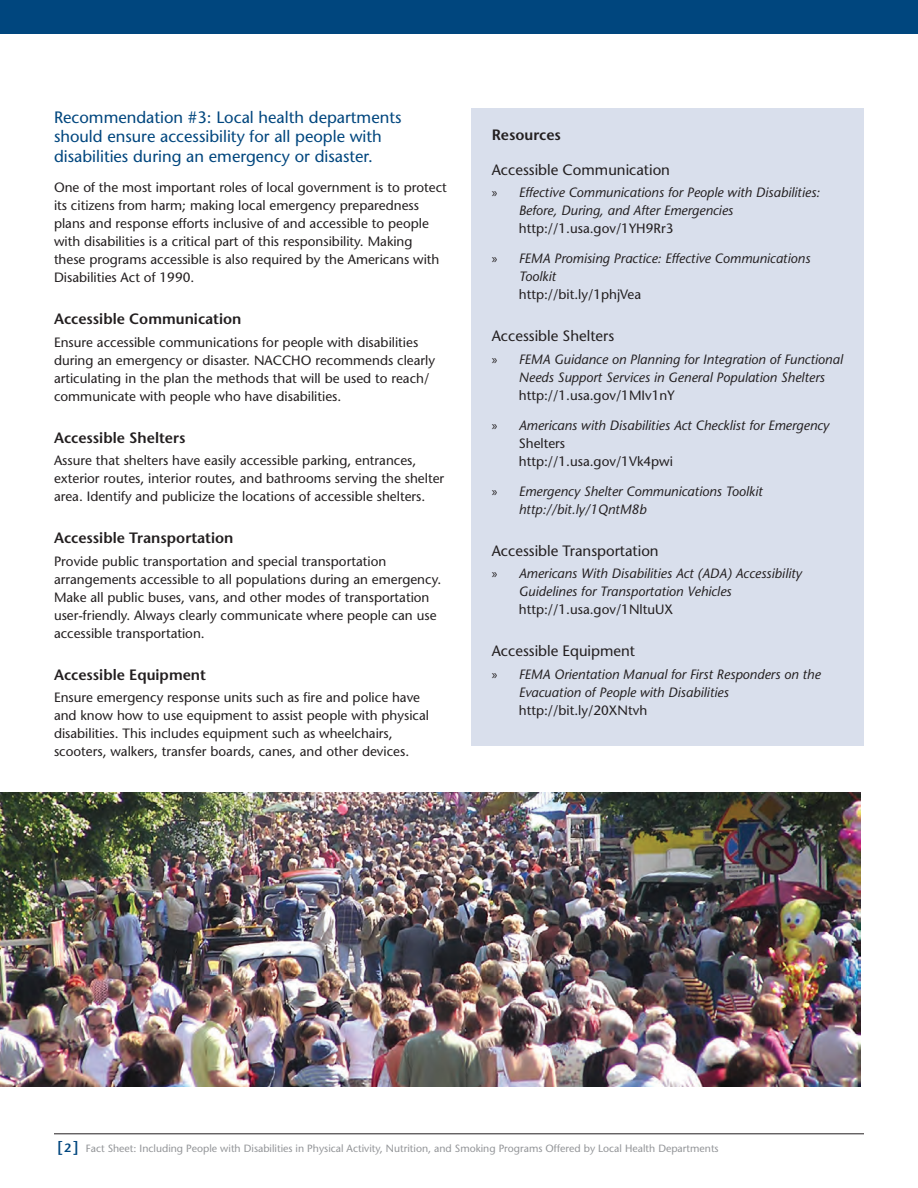
<style>
.page{position:relative;width:918px;height:1188px;background:#fff}
.page>*{position:absolute;margin:0;border:0;box-sizing:border-box;transform-origin:0 0}
.t1{font:16.5px/19.8px "Stone Sans";color:#00467e}
.t2{font:600 15px "Stone Sans";color:#231f20}
.t3{font:15px "Stone Sans";color:#231f20}
.t4{font:13.5px/18px "Stone Sans";color:#231f20}
.t5{font:italic 13.5px/18px "Stone Sans";color:#231f20}
.t6{font:10.5px "Stone Sans";color:#939598}
.s1{font-family:"Myriad Pro";font-style:normal}
.s2{font-style:normal}
.s3{font-weight:600;font-size:15px;color:#00467e}
.s4{font-weight:600;font-size:12px;color:#00467e}
</style>
<div class="page">
<div style="left:0;top:0;width:918px;height:34px;background:#00467e"></div>
<hr style="left:54px;top:1134px;width:810px;height:1px;background:#231f20">
<div style="left:472px;top:109px;width:392px;height:637px;background:#d9dfec"></div>
<img style="left:0;top:793px;width:860px;height:293px">
<p class="t1" style="left:54px;top:107px;width:349px">Recommendation #3: Local health departments should ensure accessibility for all people with disabilities during an emergency or disaster.</p>
<p class="t4" style="left:54px;top:178px;width:394px">One of the most important roles of local government is to protect its citizens from harm; making local emergency preparedness plans and response efforts inclusive of and accessible to people with disabilities is a critical part of this responsibility. Making these programs accessible is also required by the Americans with Disabilities Act of 1990.</p>
<p class="t2" style="left:54px;top:310px;width:189px">Accessible Communication</p>
<p class="t4" style="left:54px;top:333px;width:383px">Ensure accessible communications for people with disabilities during an emergency or disaster. NACCHO recommends clearly articulating in the plan the methods that will be used to reach/ communicate with people who have disabilities.</p>
<p class="t2" style="left:54px;top:428px;width:133px">Accessible Shelters</p>
<p class="t4" style="left:54px;top:451px;width:392px">Assure that shelters have easily accessible parking, entrances, exterior routes, interior routes, and bathrooms serving the shelter area. Identify and publicize the locations of accessible shelters.</p>
<p class="t2" style="left:54px;top:529px;width:181px">Accessible Transportation</p>
<p class="t4" style="left:54px;top:552px;width:389px">Provide public transportation and special transportation arrangements accessible to all populations during an emergency.<br>Make all public buses, vans, and other modes of transportation user-friendly. Always clearly communicate where people can use accessible transportation.</p>
<p class="t2" style="left:54px;top:665px;width:154px">Accessible Equipment</p>
<p class="t4" style="left:54px;top:688px;width:377px">Ensure emergency response units such as fire and police have and know how to use equipment to assist people with physical disabilities. This includes equipment such as wheelchairs, scooters, walkers, transfer boards, canes, and other devices.</p>
<p class="t2" style="left:492px;top:126px;width:71px">Resources</p>
<p class="t3" style="left:492px;top:161px;width:180px">Accessible Communication</p>
<p class="t5" style="left:519px;top:184px;width:303px;text-indent:-27px"><span class="s1">»</span> Effective Communications for People with Disabilities:<br>Before, During, and After Emergencies</p>
<p class="t4" style="left:519px;top:220px;width:156px">http://1.usa.gov/1YH9Rr3</p>
<p class="t5" style="left:519px;top:250px;width:293px;text-indent:-27px"><span class="s1">»</span> FEMA Promising Practice: Effective Communications<br>Toolkit</p>
<p class="t4" style="left:519px;top:286px;width:124px">http://bit.ly/1phjVea</p>
<p class="t3" style="left:492px;top:327px;width:124px">Accessible Shelters</p>
<p class="t5" style="left:519px;top:350px;width:325px;text-indent:-27px"><span class="s1">»</span> FEMA Guidance on Planning for Integration of Functional<br>Needs Support Services in General Population Shelters</p>
<p class="t4" style="left:519px;top:386px;width:157px">http://1.usa.gov/1MIv1nY</p>
<p class="t5" style="left:519px;top:416px;width:312px;text-indent:-27px"><span class="s1">»</span> Americans with Disabilities Act Checklist for Emergency<br><span class="s2">Shelters<br>http://1.usa.gov/1Vk4pwi</span></p>
<p class="t5" style="left:519px;top:482px;width:245px;text-indent:-27px"><span class="s1">»</span> Emergency Shelter Communications Toolkit http://bit.ly/1QntM8b</p>
<p class="t3" style="left:492px;top:542px;width:168px">Accessible Transportation</p>
<p class="t5" style="left:519px;top:565px;width:285px;text-indent:-27px"><span class="s1">»</span> Americans With Disabilities Act (ADA) Accessibility<br>Guidelines for Transportation Vehicles</p>
<p class="t4" style="left:519px;top:601px;width:156px">http://1.usa.gov/1NltuUX</p>
<p class="t3" style="left:492px;top:642px;width:145px">Accessible Equipment</p>
<p class="t5" style="left:519px;top:665px;width:303px;text-indent:-27px"><span class="s1">»</span> FEMA Orientation Manual for First Responders on the<br>Evacuation of People with Disabilities</p>
<p class="t4" style="left:519px;top:701px;width:130px">http://bit.ly/20XNtvh</p>
<p class="t6" style="left:57px;top:1142px;width:663px"><span class="s3">[</span><span class="s4">2</span> <span class="s3">]</span> Fact Sheet: Including People with Disabilities in Physical Activity, Nutrition, and Smoking Programs Offered by Local Health Departments</p>
</div>
